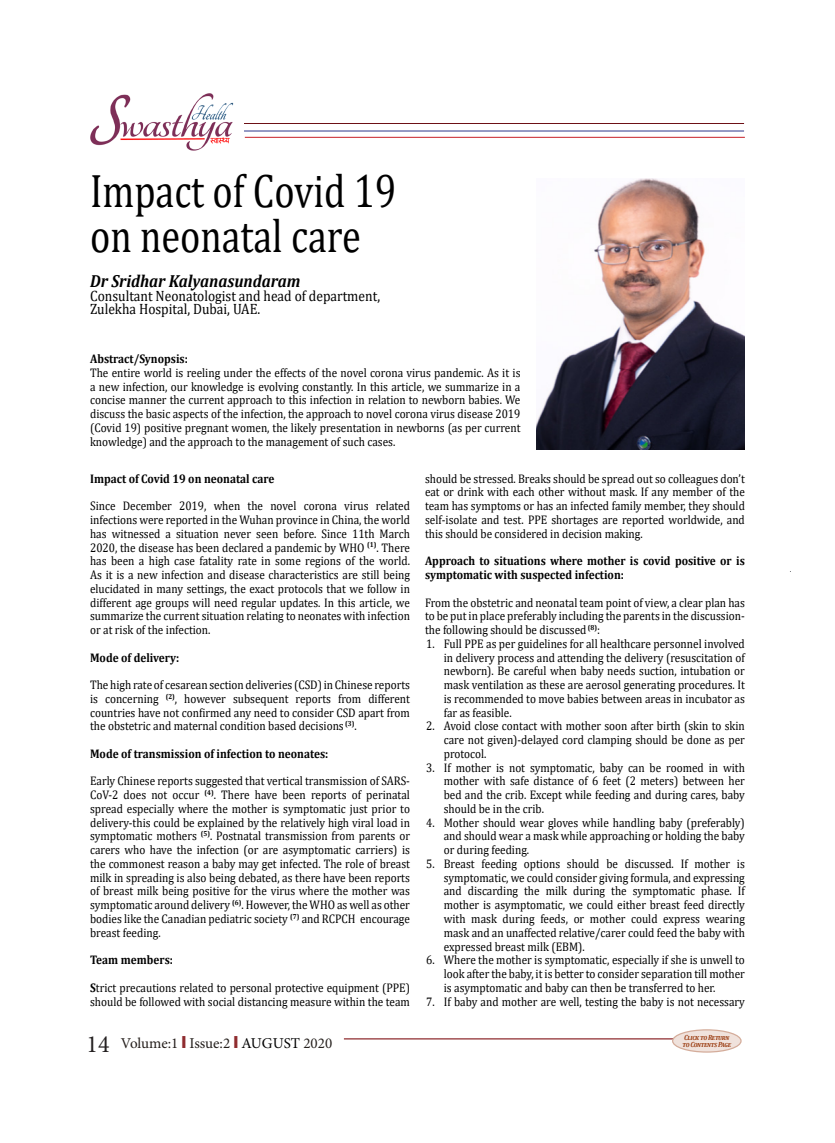
<style>
.page{position:relative;width:835px;height:1143px;background:#fff}
.page>*{position:absolute;margin:0;border:0;box-sizing:border-box;transform-origin:0 0}
.t1{font:47.12px "Cambria";color:#000;scale:.81 1}
.t2{font:italic 700 17.5px "Cambria";color:#000;scale:.9 1}
.t3{font:15px "Cambria";color:#000;scale:.9 1}
.t4{font:15px "Minion Pro";letter-spacing:-.005em;color:#241e1b}
.t5{font:12.5px/13.8px "Cambria";color:#000;text-align:justify;scale:.9 1}
.t6{font:700 12.5px/13.8px "Cambria";color:#000;scale:.9 1}
.t7{font:italic 700 7.5px/6.2px "Cambria";letter-spacing:-.05em;color:#9c3f15;scale:.9 1}
.s1{font-weight:700}
.s2{font-size:24.75px;color:#231f20}
.s3{font-family:"Impact";color:#8f2c2f}
.s4{color:#221d1a}
.s5{color:#000}
.s6{color:#26211e}
</style>
<div class="page">
<img style="left:90px;top:93px;width:144px;height:58px">
<hr style="left:344px;top:1038px;width:329px;height:1px;background:#8f2c2f">
<hr style="left:245px;top:137px;width:499px;height:1px;background:#c62026">
<hr style="left:244px;top:123px;width:499px;height:1px;background:#6d1016">
<hr style="left:244px;top:131px;width:499px;height:1px;background:#2c368a">
<div style="left:672px;top:1029px;width:68px;height:22px;background:#f0e2dc;border-radius:50%"></div>
<div style="left:671px;top:1029px;width:70px;height:23px;border:1px solid #d4ac9a;border-radius:50%"></div>
<img style="left:536px;top:178px;width:208px;height:271px">
<p class="t1" style="left:90px;top:163px;width:379px">Impact of Covid 19</p>
<p class="t1" style="left:90px;top:208px;width:335px">on neonatal care</p>
<p class="t2" style="left:90px;top:268px;width:235px">Dr Sridhar Kalyanasundaram</p>
<p class="t3" style="left:90px;top:287px;width:324px">Consultant Neonatologist and head of department,</p>
<p class="t3" style="left:90px;top:300px;width:190px">Zulekha Hospital, Dubai, UAE.</p>
<p class="t6" style="left:90px;top:351px;width:110px">Abstract/Synopsis:</p>
<p class="t5" style="left:90px;top:366px;width:479px">The entire world is reeling under the effects of the novel corona virus pandemic. As it is a new infection, our knowledge is evolving constantly. In this article, we summarize in a concise manner the current approach to this infection in relation to newborn babies. We discuss the basic aspects of the infection, the approach to novel corona virus disease 2019 (Covid 19) positive pregnant women, the likely presentation in newborns (as per current knowledge) and the approach to the management of such cases.</p>
<p class="t6" style="left:90px;top:471px;width:206px">Impact of Covid 19 on neonatal care</p>
<p class="t5" style="left:90px;top:499px;width:357px">Since December 2019, when the novel corona virus related infections were reported in the Wuhan province in China, the world has witnessed a situation never seen before. Since 11th March 2020, the disease has been declared a pandemic by WHO <sup>(1)</sup>. There has been a high case fatality rate in some regions of the world.<br>As it is a new infection and disease characteristics are still being elucidated in many settings, the exact protocols that we follow in different age groups will need regular updates. In this article, we summarize the current situation relating to neonates with infection or at risk of the infection.</p>
<p class="t6" style="left:90px;top:650px;width:100px">Mode of delivery:</p>
<p class="t5" style="left:90px;top:678px;width:357px">The high rate of cesarean section deliveries (CSD) in Chinese reports is concerning <sup>(2)</sup>, however subsequent reports from different countries have not confirmed any need to consider CSD apart from the obstetric and maternal condition based decisions <sup>(3)</sup>.</p>
<p class="t6" style="left:90px;top:746px;width:266px">Mode of transmission of infection to neonates:</p>
<p class="t5" style="left:90px;top:774px;width:357px">Early Chinese reports suggested that vertical transmission of SARS-CoV-2 does not occur <sup>(4)</sup>. There have been reports of perinatal spread especially where the mother is symptomatic just prior to delivery-this could be explained by the relatively high viral load in symptomatic mothers <sup>(5)</sup>. Postnatal transmission from parents or carers who have the infection (or are asymptomatic carriers) is the commonest reason a baby may get infected. The role of breast milk in spreading is also being debated, as there have been reports of breast milk being positive for the virus where the mother was symptomatic around delivery <sup>(6)</sup>. However, the WHO as well as other bodies like the Canadian pediatric society <sup>(7)</sup> and RCPCH encourage breast feeding.</p>
<p class="t6" style="left:90px;top:952px;width:94px">Team members:</p>
<p class="t5" style="left:90px;top:980px;width:357px"><span class="s1">S</span>trict precautions related to personal protective equipment (PPE) should be followed with social distancing measure within the team</p>
<p class="t5" style="left:425px;top:471px;width:357px">should be stressed. Breaks should be spread out so colleagues don’t eat or drink with each other without mask. If any member of the team has symptoms or has an infected family member, they should self-isolate and test. PPE shortages are reported worldwide, and this should be considered in decision making.</p>
<p class="t6" style="left:425px;top:553px;width:357px">Approach to situations where mother is covid positive or is symptomatic with suspected infection:</p>
<p class="t5" style="left:425px;top:595px;width:357px">From the obstetric and neonatal team point of view, a clear plan has to be put in place preferably including the parents in the discussion&shy;the following should be discussed <sup>(8)</sup>:</p>
<p class="t5" style="left:443px;top:636px;width:336px;text-indent:-18px">1. Full PPE as per guidelines for all healthcare personnel involved in delivery process and attending the delivery (resuscitation of newborn). Be careful when baby needs suction, intubation or mask ventilation as these are aerosol generating procedures. It is recommended to move babies between areas in incubator as far as feasible.</p>
<p class="t5" style="left:443px;top:719px;width:336px;text-indent:-18px">2. Avoid close contact with mother soon after birth (skin to skin care not given)-delayed cord clamping should be done as per protocol.</p>
<p class="t5" style="left:443px;top:760px;width:336px;text-indent:-18px">3. If mother is not symptomatic, baby can be roomed in with mother with safe distance of 6 feet (2 meters) between her bed and the crib. Except while feeding and during cares, baby should be in the crib.</p>
<p class="t5" style="left:443px;top:815px;width:336px;text-indent:-18px">4. Mother should wear gloves while handling baby (preferably) and should wear a mask while approaching or holding the baby or during feeding.</p>
<p class="t5" style="left:443px;top:856px;width:336px;text-indent:-18px">5. Breast feeding options should be discussed. If mother is symptomatic, we could consider giving formula, and expressing and discarding the milk during the symptomatic phase. If mother is asymptomatic, we could either breast feed directly with mask during feeds, or mother could express wearing mask and an unaffected relative/carer could feed the baby with expressed breast milk (EBM).</p>
<p class="t5" style="left:443px;top:953px;width:336px;text-indent:-18px">6. Where the mother is symptomatic, especially if she is unwell to look after the baby, it is better to consider separation till mother is asymptomatic and baby can then be transferred to her.</p>
<p class="t5" style="left:426px;top:994px;width:355px">7. If baby and mother are well, testing the baby is not necessary</p>
<p class="t4" style="left:86px;top:1032px;width:247px"><span class="s2">14</span> Volume:1 <span class="s3">I</span> <span class="s4">Issue:2</span> <span class="s3">I</span> <span class="s5">AUGUST</span> <span class="s6">2020</span></p>
<p class="t7" style="left:682px;top:1034px;width:56px">Click to Return to Contents Page</p>
</div>
